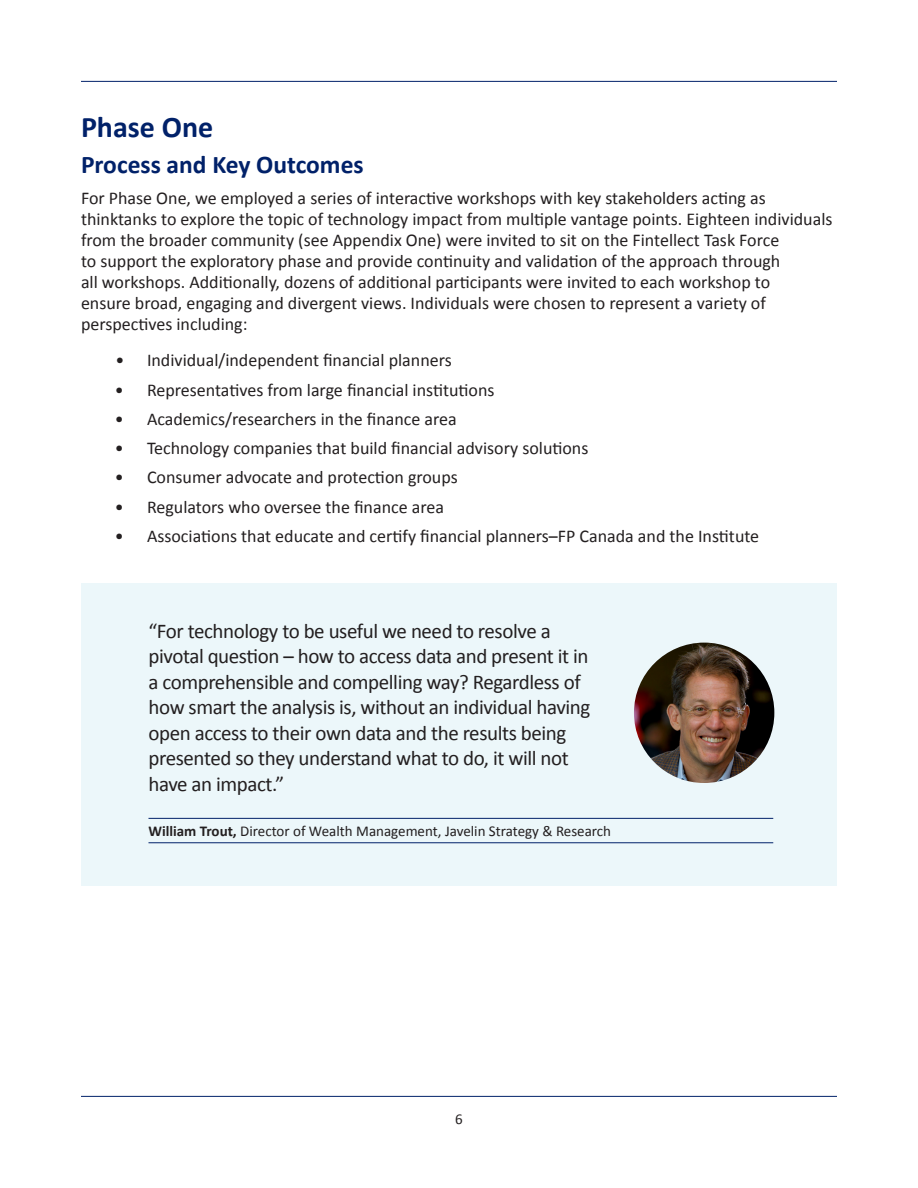
<style>
.page{position:relative;width:918px;height:1188px;background:#fff}
.page>*{position:absolute;margin:0;border:0;box-sizing:border-box;transform-origin:0 0}
.t1{font:700 30px "Calibri";color:#012169}
.t2{font:700 25.5px "Calibri";color:#012169}
.Quotes{font:21px/25.5px "Calibri";letter-spacing:-.02em;color:#231f20}
.bullets{font:18px/21px "Calibri";color:#231f20}
.Authors{font:15px "Calibri";color:#231f20}
.s1{font-weight:700}
</style>
<div class="page">
<hr style="left:81px;top:1096px;width:756px;height:1px;background:#012169">
<hr style="left:81px;top:81px;width:756px;height:1px;background:#012169">
<div style="left:81px;top:583px;width:756px;height:303px;background:#ecf7fa"></div>
<hr style="left:148px;top:818px;width:625px;height:1px;background:#012169">
<hr style="left:148px;top:843px;width:625px;height:1px;background:#012169">
<img style="left:634px;top:643px;width:140px;height:140px;border-radius:70px">
<h2 class="t1" style="left:81px;top:108px;width:134px">Phase One</h2>
<h2 class="t2" style="left:81px;top:148px;width:284px">Process and Key Outcomes</h2>
<p class="bullets" style="left:81px;top:188px;width:753px">For Phase One, we employed a series of interactive workshops with key stakeholders acting as thinktanks to explore the topic of technology impact from multiple vantage points. Eighteen individuals from the broader community (see Appendix One) were invited to sit on the Fintellect Task Force<br>to support the exploratory phase and provide continuity and validation of the approach through<br>all workshops. Additionally, dozens of additional participants were invited to each workshop to<br>ensure broad, engaging and divergent views. Individuals were chosen to represent a variety of perspectives including:</p>
<p class="bullets" style="left:116px;top:350px;width:338px">• Individual/independent financial planners</p>
<p class="bullets" style="left:115px;top:379px;width:381px">• Representatives from large financial institutions</p>
<p class="bullets" style="left:115px;top:408px;width:344px">• Academics/researchers in the finance area</p>
<p class="bullets" style="left:115px;top:438px;width:475px">• Technology companies that build financial advisory solutions</p>
<p class="bullets" style="left:115px;top:467px;width:345px">• Consumer advocate and protection groups</p>
<p class="bullets" style="left:115px;top:496px;width:331px">• Regulators who oversee the finance area</p>
<p class="bullets" style="left:115px;top:525px;width:646px">• Associations that educate and certify financial planners–FP Canada and the Institute</p>
<p class="Quotes" style="left:148px;top:618px;width:443px">“For technology to be useful we need to resolve a pivotal question – how to access data and present it in a comprehensible and compelling way? Regardless of how smart the analysis is, without an individual having open access to their own data and the results being presented so they understand what to do, it will not have an impact.”</p>
<p class="Authors" style="left:148px;top:821px;width:464px"><span class="s1">William Trout,</span> Director of Wealth Management, Javelin Strategy &amp; Research</p>
<p class="Authors" style="left:455px;top:1110px;width:9px">6</p>
</div>
